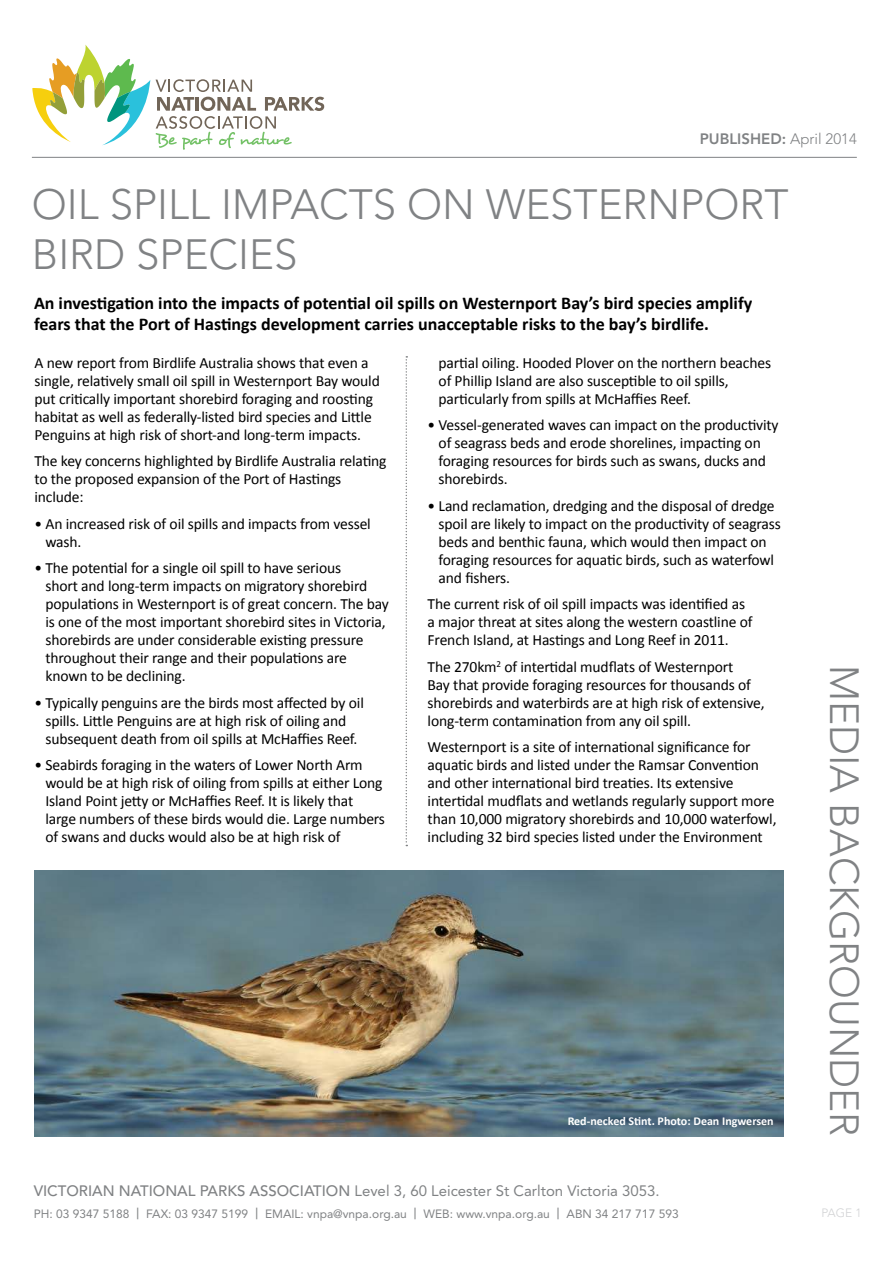
<style>
.page{position:relative;width:893px;height:1263px;background:#fff}
.page>*{position:absolute;margin:0;border:0;box-sizing:border-box;transform-origin:0 0}
.t1{font:300 42px/50.4px "Avenir";color:#808284}
.t2{font:300 40.5px "Avenir";color:#808284}
.t3{font:700 18px/21px "Calibri";color:#000}
.t4{font:15.6px/18px "Calibri";letter-spacing:-.01em;color:#000}
.t5{font:15px "Avenir";color:#808284}
.t6{font:800 15px "Avenir";color:#808284}
.t7{font:12px "Avenir";color:#808284}
.t8{font:700 12px "Calibri";color:#fff}
.t9{font:300 12px "Avenir";color:#d1d2d4}
.s1{font-weight:300}
.s2{font-weight:500}
.s3{font-size:15px}
</style>
<div class="page">
<svg style="left:156px;top:79px;width:168px;height:71px"></svg>
<svg style="left:32px;top:45px;width:118px;height:100px"></svg>
<hr style="left:32px;top:157px;width:825px;height:1px;background:#808284">
<svg style="left:406px;top:356px;width:1px;height:490px"></svg>
<img style="left:34px;top:871px;width:749px;height:265px">
<p class="t6" style="left:700px;top:130px;width:159px">PUBLISHED: <span class="s1">April 2014</span></p>
<h1 class="t1" style="left:32px;top:183px;width:758px">OIL SPILL IMPACTS ON WESTERNPORT<br>BIRD SPECIES</h1>
<p class="t3" style="left:34px;top:292px;width:720px">An investigation into the impacts of potential oil spills on Westernport Bay’s bird species amplify fears that the Port of Hastings development carries unacceptable risks to the bay’s birdlife.</p>
<p class="t4" style="left:34px;top:355px;width:347px">A new report from Birdlife Australia shows that even a single, relatively small oil spill in Westernport Bay would put critically important shorebird foraging and roosting habitat as well as federally-listed bird species and Little Penguins at high risk of short-and long-term impacts.</p>
<p class="t4" style="left:34px;top:451px;width:354px">The key concerns highlighted by Birdlife Australia relating to the proposed expansion of the Port of Hastings include:</p>
<p class="t4" style="left:45px;top:514px;width:327px;text-indent:-11px">• An increased risk of oil spills and impacts from vessel wash.</p>
<p class="t4" style="left:45px;top:558px;width:345px;text-indent:-11px">• The potential for a single oil spill to have serious<br>short and long-term impacts on migratory shorebird populations in Westernport is of great concern. The bay is one of the most important shorebird sites in Victoria, shorebirds are under considerable existing pressure throughout their range and their populations are known to be declining.</p>
<p class="t4" style="left:34px;top:693px;width:331px;text-align:center">• Typically penguins are the birds most affected by oil spills. Little Penguins are at high risk of oiling and subsequent death from oil spills at McHaffies Reef.</p>
<p class="t4" style="left:45px;top:755px;width:341px;text-indent:-11px">• Seabirds foraging in the waters of Lower North Arm would be at high risk of oiling from spills at either Long Island Point jetty or McHaffies Reef. It is likely that large numbers of these birds would die. Large numbers of swans and ducks would also be at high risk of</p>
<p class="t4" style="left:439px;top:353px;width:334px">partial oiling. Hooded Plover on the northern beaches of Phillip Island are also susceptible to oil spills, particularly from spills at McHaffies Reef.</p>
<p class="t4" style="left:439px;top:415px;width:342px;text-indent:-11px">• Vessel-generated waves can impact on the productivity of seagrass beds and erode shorelines, impacting on foraging resources for birds such as swans, ducks and shorebirds.</p>
<p class="t4" style="left:439px;top:496px;width:344px;text-indent:-11px">• Land reclamation, dredging and the disposal of dredge spoil are likely to impact on the productivity of seagrass beds and benthic fauna, which would then impact on foraging resources for aquatic birds, such as waterfowl and fishers.</p>
<p class="t4" style="left:428px;top:594px;width:326px">The current risk of oil spill impacts was identified as a major threat at sites along the western coastline of<br>French Island, at Hastings and Long Reef in 2011.</p>
<p class="t4" style="left:428px;top:657px;width:339px">The 270km<sup>2</sup> of intertidal mudflats of Westernport<br>Bay that provide foraging resources for thousands of shorebirds and waterbirds are at high risk of extensive, long-term contamination from any oil spill.</p>
<p class="t4" style="left:428px;top:737px;width:350px">Westernport is a site of international significance for aquatic birds and listed under the Ramsar Convention and other international bird treaties. Its extensive intertidal mudflats and wetlands regularly support more than 10,000 migratory shorebirds and 10,000 waterfowl, including 32 bird species listed under the Environment</p>
<p class="t8" style="left:568px;top:1114px;width:208px">Red-necked Stint. Photo: Dean Ingwersen</p>
<p class="t5" style="left:34px;top:1184px;width:628px"><span class="s2">VICTORIAN NATIONAL PARKS ASSOCIATION</span> Level 3, 60 Leicester St Carlton Victoria 3053.</p>
<p class="t7" style="left:34px;top:1209px;width:646px">PH: 03 9347 5188 <span class="s3">|</span> FAX: 03 9347 5199 <span class="s3">|</span> EMAIL: vnpa@vnpa.org.au <span class="s3">|</span> WEB: www.vnpa.org.au <span class="s3">|</span> ABN 34 217 717 593</p>
<h2 class="t2" style="left:861px;top:664px;width:473px;rotate:90deg">MEDIA BACKGROUNDER</h2>
<p class="t9" style="left:822px;top:1208px;width:42px">PAGE 1</p>
</div>
